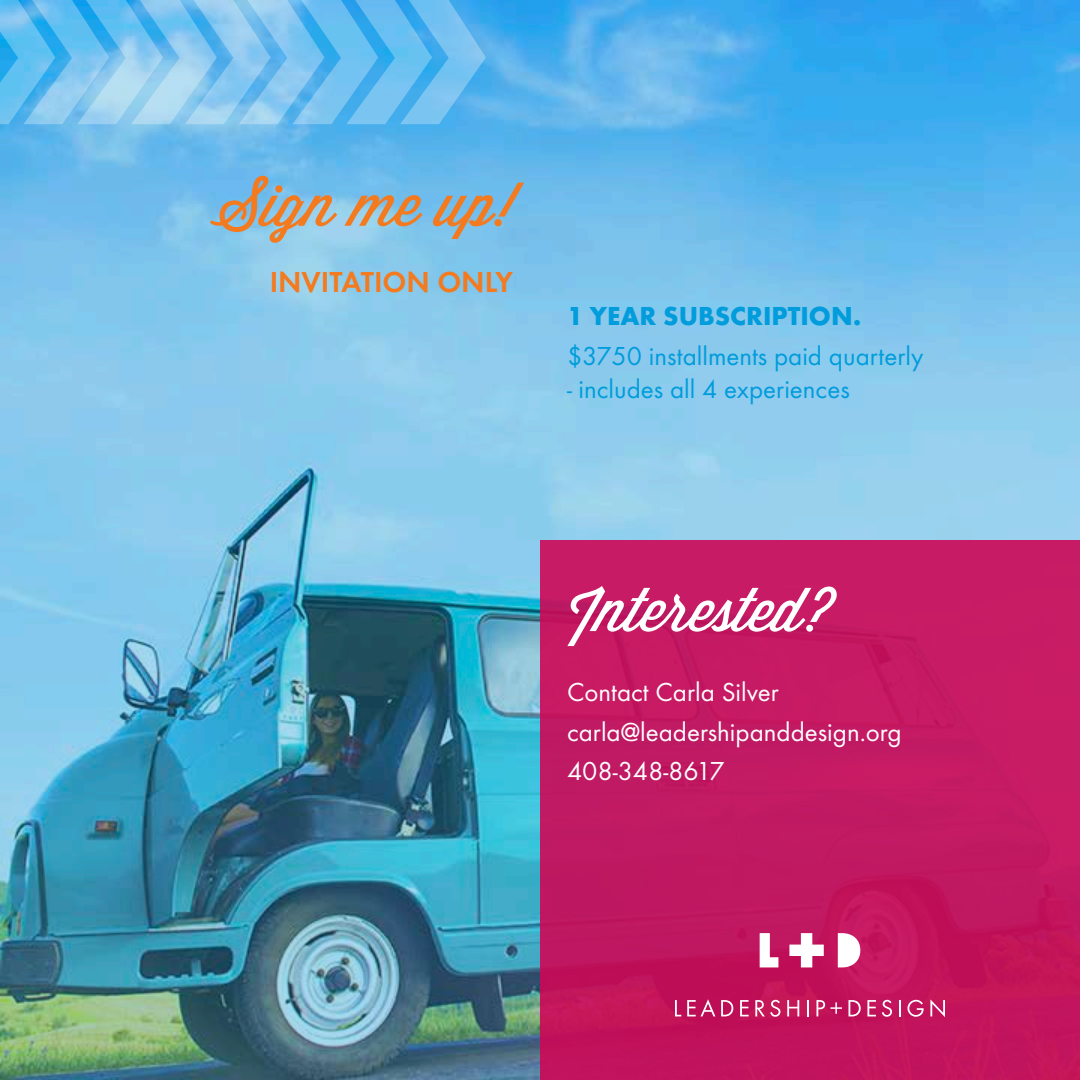
<style>
.page{position:relative;width:1080px;height:1080px;background:#fff}
.page>*{position:absolute;margin:0;border:0;box-sizing:border-box;transform-origin:0 0}
.t1{font:60px "Wisdom Script";color:#fff}
.t2{font:60px "Wisdom Script";color:#f47a20}
.t3{font:600 30px "Futura T";color:#f47a20}
.t4{font:27px/39.8px "Futura T";color:#fff}
.t5{font:27px "Futura T";color:#009cdb}
.t6{font:700 27px "Futura T";color:#009cdb}
</style>
<div class="page">
<img style="left:0;top:0;width:1080px;height:1080px">
<div style="left:540px;top:540px;width:540px;height:540px;background:#c21a63"></div>
<svg style="left:675px;top:1000px;width:6px;height:16px"></svg>
<svg style="left:687px;top:999px;width:28px;height:17px"></svg>
<svg style="left:721px;top:1000px;width:12px;height:16px"></svg>
<svg style="left:740px;top:1000px;width:9px;height:16px"></svg>
<svg style="left:755px;top:1000px;width:25px;height:17px"></svg>
<svg style="left:787px;top:1000px;width:12px;height:16px"></svg>
<svg style="left:807px;top:1000px;width:2px;height:16px"></svg>
<svg style="left:816px;top:1000px;width:26px;height:16px"></svg>
<svg style="left:848px;top:1000px;width:13px;height:16px"></svg>
<svg style="left:867px;top:1000px;width:9px;height:16px"></svg>
<svg style="left:882px;top:1000px;width:10px;height:17px"></svg>
<svg style="left:899px;top:1000px;width:2px;height:16px"></svg>
<svg style="left:907px;top:1000px;width:17px;height:17px"></svg>
<svg style="left:930px;top:999px;width:15px;height:18px"></svg>
<svg style="left:838px;top:933px;width:22px;height:34px"></svg>
<svg style="left:789px;top:933px;width:35px;height:34px"></svg>
<svg style="left:760px;top:933px;width:18px;height:34px"></svg>
<svg style="left:0;top:0;width:486px;height:124px;background:#71c0ef"></svg>
<h1 class="t2" style="left:209px;top:158px;width:305px">Sign me up!</h1>
<p class="t3" style="left:270px;top:264px;width:245px">INVITATION ONLY</p>
<p class="t6" style="left:567px;top:300px;width:296px">1 YEAR SUBSCRIPTION.</p>
<p class="t5" style="left:567px;top:340px;width:358px">$3750 installments paid quarterly</p>
<p class="t5" style="left:567px;top:373px;width:284px">- includes all 4 experiences</p>
<h1 class="t1" style="left:567px;top:564px;width:267px">Interested?</h1>
<p class="t4" style="left:567px;top:672px;width:336px">Contact Carla Silver carla@leadershipanddesign.org<br>408-348-8617</p>
</div>
